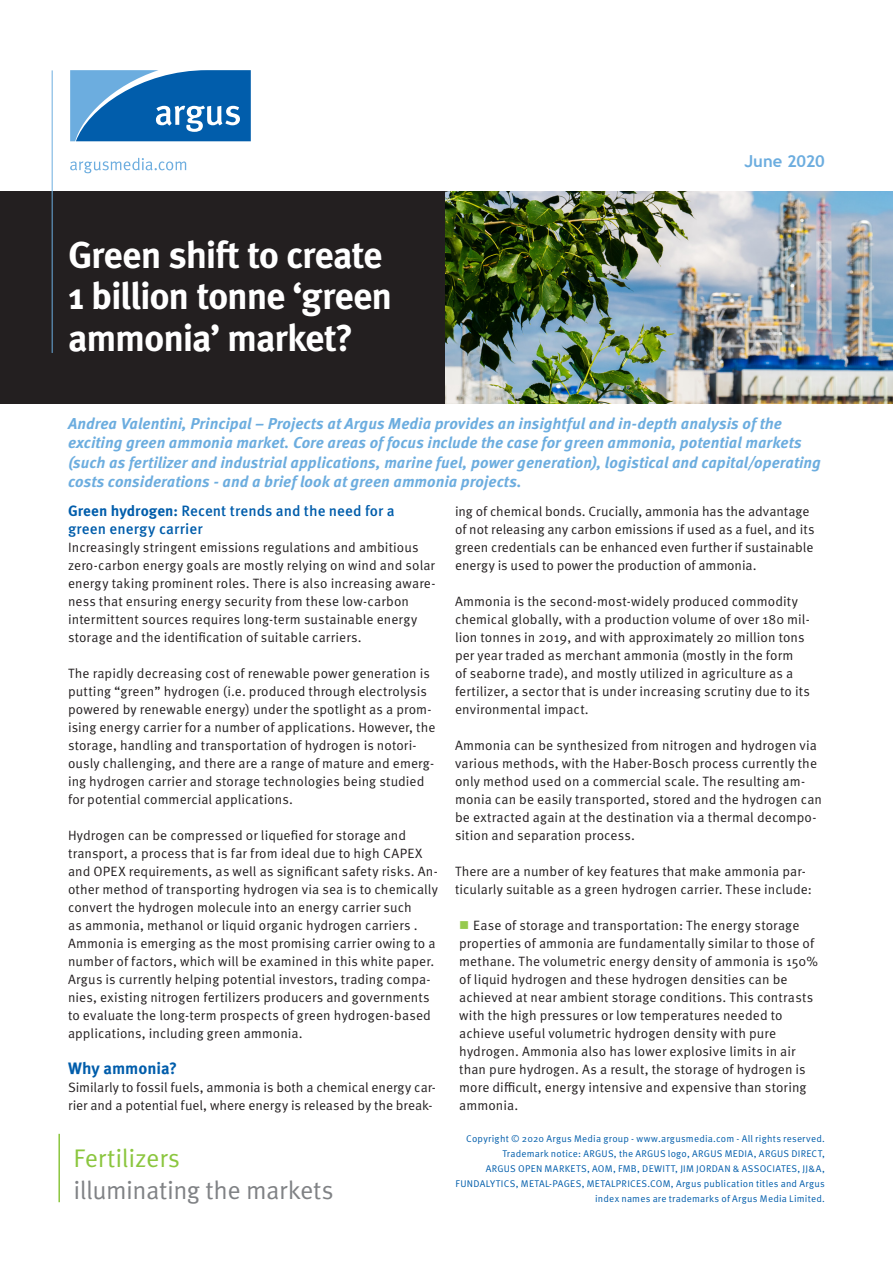
<style>
.page{position:relative;width:893px;height:1263px;background:#fff}
.page>*{position:absolute;margin:0;border:0;box-sizing:border-box;transform-origin:0 0}
.White_paper_title{font:700 37.5px/41.2px "Meta Pro";letter-spacing:-.03em;color:#fff}
.Illuminating_the_mar{font:25.5px "Meta Pro Norm";letter-spacing:-.02em;color:#808285}
.Publicaton_Highlight{font:25.5px "Meta Pro Norm";letter-spacing:-.01em;color:#8bc63e}
.H1_-_News_Headlines{font:700 16.5px "Meta Pro";letter-spacing:-.005em;color:#015dab}
.t1{font:700 16.5px "Trebuchet MS";letter-spacing:-.01em;color:#6caddf}
.P3_-_Body_copy{font:italic 700 15.75px/19.5px "Meta Pro";color:#6caddf}
.H2_-_Sub_header{font:500 15px/18px "Meta Pro";letter-spacing:.005em;color:#015dab}
.P1_-_Intro_paragraph{font:13.5px/18px "Meta Pro Norm";letter-spacing:.005em;color:#231f20}
.X_-_Bullets{font:13.5px/18px "Meta Pro Norm";letter-spacing:.005em;color:#231f20}
.footer_copyright{font:9.75px/15px "Meta Pro Norm";letter-spacing:.025em;color:#015dab;text-align:right}
.s1{font-weight:700}
</style>
<div class="page">
<hr style="left:58px;top:1134px;width:2px;height:68px;background:#8bc63e">
<div style="left:0;top:191px;width:449px;height:213px;background:#231f20"></div>
<img style="left:445px;top:191px;width:448px;height:213px">
<hr style="left:52px;top:70px;width:1px;height:283px;background:#6caddf">
<svg style="left:70px;top:70px;width:181px;height:71px;background:#317ebe"></svg>
<svg style="left:70px;top:158px;width:116px;height:15px"></svg>
<p class="White_paper_title" style="left:68px;top:232px;width:326px">Green shift to create<br>1 billion tonne ‘green ammonia’ market?</p>
<p class="t1" style="left:744px;top:151px;width:82px">June 2020</p>
<p class="P3_-_Body_copy" style="left:68px;top:412px;width:754px">Andrea Valentini, Principal – Projects at Argus Media provides an insightful and in-depth analysis of the exciting green ammonia market. Core areas of focus include the case for green ammonia, potential markets (such as fertilizer and industrial applications, marine fuel, power generation), logistical and capital/operating costs considerations - and a brief look at green ammonia projects.</p>
<p class="H2_-_Sub_header" style="left:68px;top:501px;width:328px"><span class="s1">Green hydrogen:</span> Recent trends and the need for a green energy carrier</p>
<p class="P1_-_Intro_paragraph" style="left:68px;top:538px;width:369px">Increasingly stringent emissions regulations and ambitious zero-carbon energy goals are mostly relying on wind and solar energy taking prominent roles. There is also increasing aware&shy;ness that ensuring energy security from these low-carbon intermittent sources requires long-term sustainable energy storage and the identification of suitable carriers.</p>
<p class="P1_-_Intro_paragraph" style="left:68px;top:664px;width:369px">The rapidly decreasing cost of renewable power generation is putting “green” hydrogen (i.e. produced through electrolysis powered by renewable energy) under the spotlight as a prom&shy;ising energy carrier for a number of applications. However, the storage, handling and transportation of hydrogen is notori&shy;ously challenging, and there are a range of mature and emerg&shy;ing hydrogen carrier and storage technologies being studied for potential commercial applications.</p>
<p class="P1_-_Intro_paragraph" style="left:68px;top:826px;width:371px">Hydrogen can be compressed or liquefied for storage and transport, a process that is far from ideal due to high CAPEX and OPEX requirements, as well as significant safety risks. An&shy;other method of transporting hydrogen via sea is to chemically convert the hydrogen molecule into an energy carrier such<br>as ammonia, methanol or liquid organic hydrogen carriers .<br>Ammonia is emerging as the most promising carrier owing to a number of factors, which will be examined in this white paper.<br>Argus is currently helping potential investors, trading compa&shy;nies, existing nitrogen fertilizers producers and governments to evaluate the long-term prospects of green hydrogen-based applications, including green ammonia.</p>
<p class="H1_-_News_Headlines" style="left:68px;top:1056px;width:111px">Why ammonia?</p>
<p class="P1_-_Intro_paragraph" style="left:68px;top:1078px;width:369px">Similarly to fossil fuels, ammonia is both a chemical energy car&shy;rier and a potential fuel, where energy is released by the break-</p>
<p class="Publicaton_Highlight" style="left:73px;top:1139px;width:108px">Fertilizers</p>
<p class="Illuminating_the_mar" style="left:74px;top:1171px;width:262px">illuminating the markets</p>
<p class="P1_-_Intro_paragraph" style="left:455px;top:502px;width:361px">ing of chemical bonds. Crucially, ammonia has the advantage of not releasing any carbon emissions if used as a fuel, and its green credentials can be enhanced even further if sustainable energy is used to power the production of ammonia.</p>
<p class="P1_-_Intro_paragraph" style="left:455px;top:592px;width:357px">Ammonia is the second-most-widely produced commodity chemical globally, with a production volume of over 180 mil&shy;lion tonnes in 2019, and with approximately 20 million tons per year traded as merchant ammonia (mostly in the form<br>of seaborne trade), and mostly utilized in agriculture as a fertilizer, a sector that is under increasing scrutiny due to its environmental impact.</p>
<p class="P1_-_Intro_paragraph" style="left:455px;top:736px;width:368px">Ammonia can be synthesized from nitrogen and hydrogen via various methods, with the Haber-Bosch process currently the only method used on a commercial scale. The resulting am&shy;monia can be easily transported, stored and the hydrogen can be extracted again at the destination via a thermal decompo&shy;sition and separation process.</p>
<p class="P1_-_Intro_paragraph" style="left:455px;top:862px;width:358px">There are a number of key features that make ammonia par&shy;ticularly suitable as a green hydrogen carrier. These include:</p>
<p class="X_-_Bullets" style="left:459px;top:916px;width:360px;text-indent:14px">Ease of storage and transportation: The energy storage properties of ammonia are fundamentally similar to those of methane. The volumetric energy density of ammonia is 150% of liquid hydrogen and these hydrogen densities can be achieved at near ambient storage conditions. This contrasts with the high pressures or low temperatures needed to achieve useful volumetric hydrogen density with pure hydrogen. Ammonia also has lower explosive limits in air than pure hydrogen. As a result, the storage of hydrogen is more difficult, energy intensive and expensive than storing ammonia.</p>
<p class="footer_copyright" style="left:466px;top:1130px;width:360px">Copyright © 2020 Argus Media group - www.argusmedia.com - All rights reserved.</p>
<p class="footer_copyright" style="left:502px;top:1145px;width:324px">Trademark notice: ARGUS, the ARGUS logo, ARGUS MEDIA, ARGUS DIRECT,</p>
<p class="footer_copyright" style="left:486px;top:1160px;width:341px">ARGUS OPEN MARKETS, AOM, FMB, DEWITT, JIM JORDAN &amp; ASSOCIATES, JJ&amp;A,</p>
<p class="footer_copyright" style="left:456px;top:1175px;width:371px">FUNDALYTICS, METAL-PAGES, METALPRICES.COM, Argus publication titles and Argus index names are trademarks of Argus Media Limited.</p>
</div>
